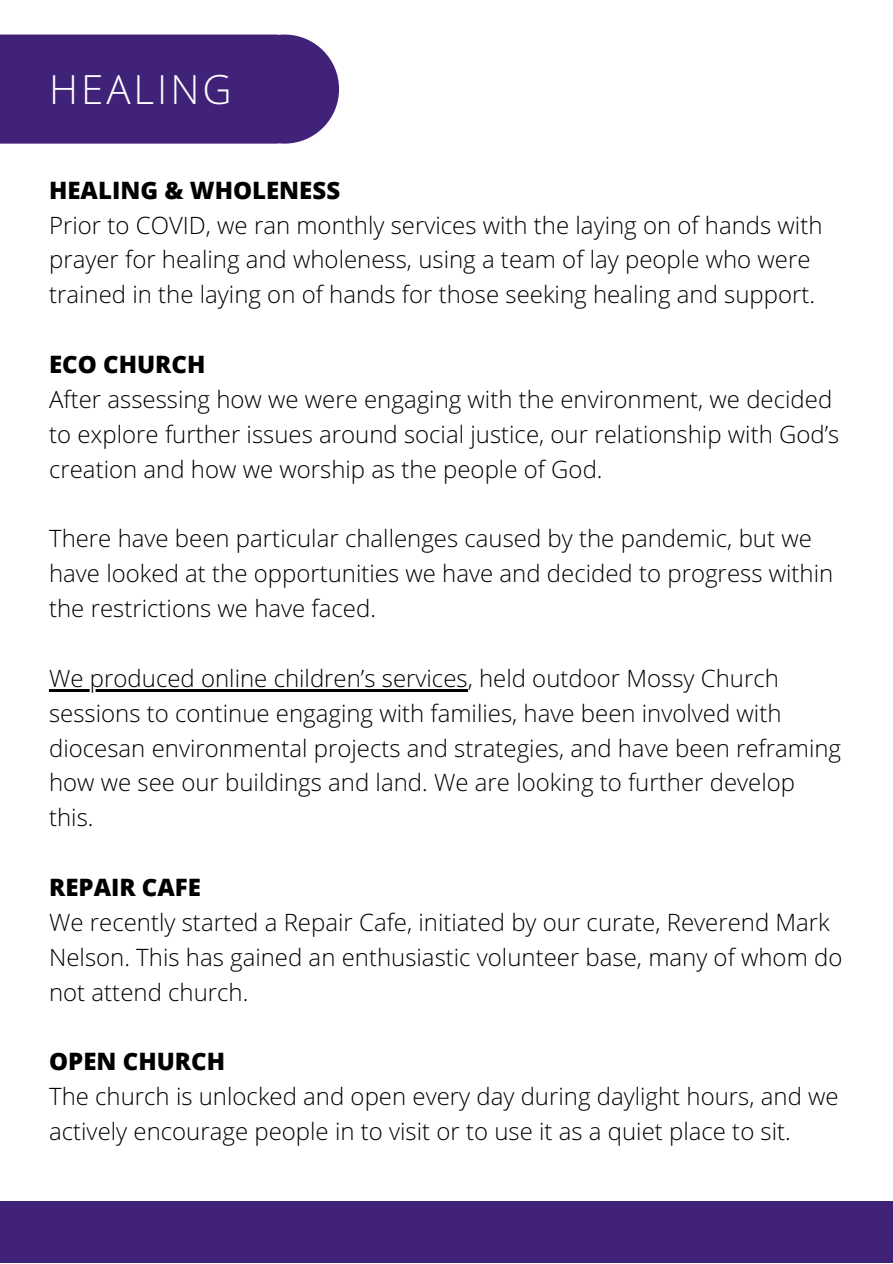
<style>
.page{position:relative;width:893px;height:1264px;background:#fff}
.page>*{position:absolute;margin:0;border:0;box-sizing:border-box;transform-origin:0 0}
.t1{font:300 40.35px "Open Sans Hebrew";letter-spacing:.075em;color:#fff}
.t2{font:300 24px/34.8px "Open Sans Hebrew";color:#000}
.t3{font:800 24px "Open Sans";color:#000}
</style>
<div class="page">
<hr style="left:49px;top:689px;width:418px;height:2px;background:#000">
<div style="left:0;top:1201px;width:892px;height:61px;background:#402379"></div>
<div style="left:0;top:35px;width:293px;height:109px;background:#402379"></div>
<div style="left:230px;top:35px;width:109px;height:109px;background:#402379;border-radius:50%"></div>
<h1 class="t1" style="left:49px;top:61px;width:184px">HEALING</h1>
<p class="t3" style="left:49px;top:173px;width:292px">HEALING &amp; WHOLENESS</p>
<p class="t2" style="left:49px;top:207px;width:774px">Prior to COVID, we ran monthly services with the laying on of hands with prayer for healing and wholeness, using a team of lay people who were trained in the laying on of hands for those seeking healing and support.</p>
<p class="t3" style="left:49px;top:347px;width:158px">ECO CHURCH</p>
<p class="t2" style="left:49px;top:381px;width:791px">After assessing how we were engaging with the environment, we decided to explore further issues around social justice, our relationship with God’s creation and how we worship as the people of God.</p>
<p class="t2" style="left:49px;top:520px;width:785px">There have been particular challenges caused by the pandemic, but we have looked at the opportunities we have and decided to progress within the restrictions we have faced.</p>
<p class="t2" style="left:49px;top:660px;width:793px">We produced online children’s services, held outdoor Mossy Church sessions to continue engaging with families, have been involved with diocesan environmental projects and strategies, and have been reframing how we see our buildings and land. We are looking to further develop this.</p>
<p class="t3" style="left:49px;top:870px;width:153px">REPAIR CAFE</p>
<p class="t2" style="left:49px;top:904px;width:794px">We recently started a Repair Cafe, initiated by our curate, Reverend Mark<br>Nelson. This has gained an enthusiastic volunteer base, many of whom do not attend church.</p>
<p class="t3" style="left:49px;top:1044px;width:177px">OPEN CHURCH</p>
<p class="t2" style="left:49px;top:1078px;width:791px">The church is unlocked and open every day during daylight hours, and we actively encourage people in to visit or to use it as a quiet place to sit.</p>
</div>
